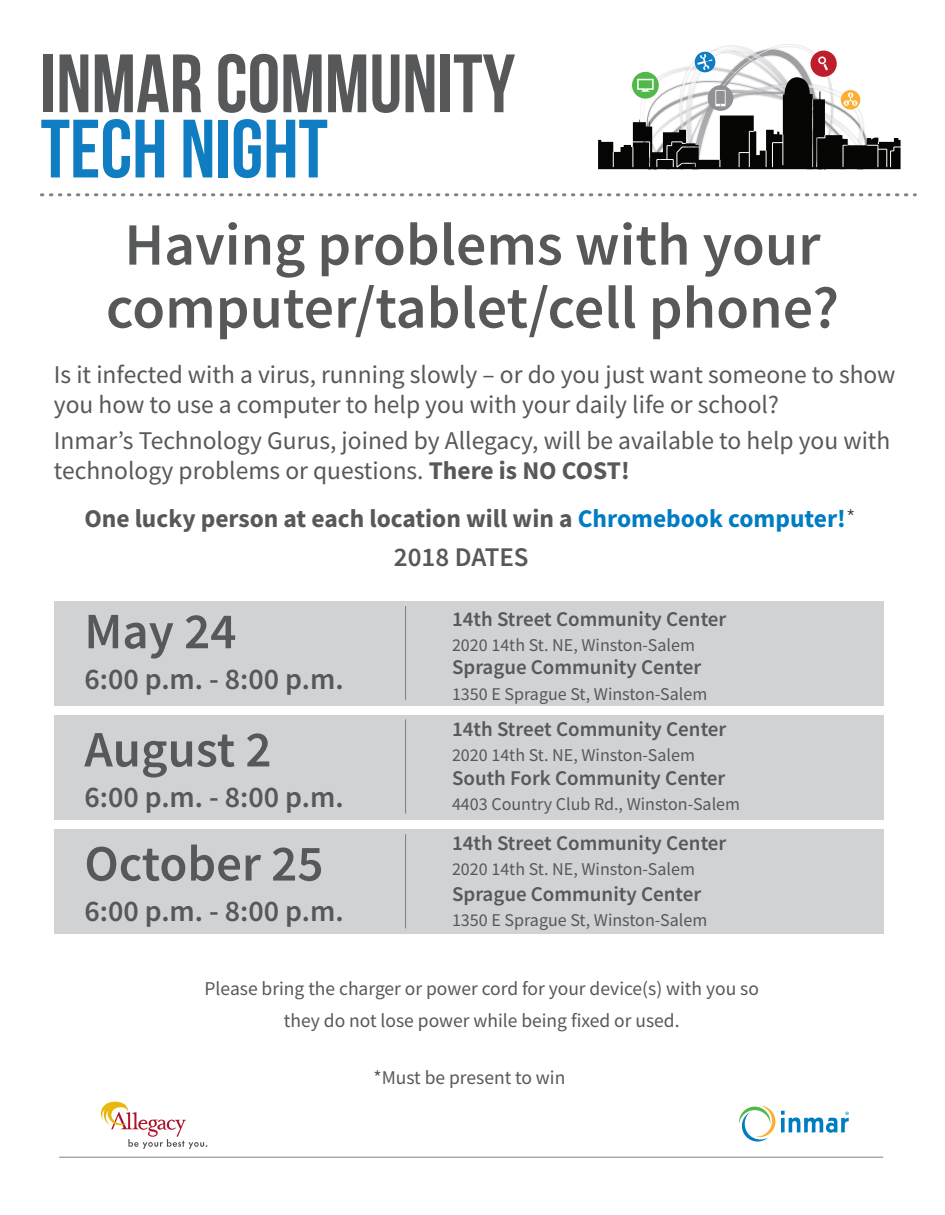
<style>
.page{position:relative;width:945px;height:1215px;background:#fff}
.page>*{position:absolute;margin:0;border:0;box-sizing:border-box;transform-origin:0 0}
.t1{font:82.5px "Bebas Neue";color:#57585a}
.t2{font:82.5px "Bebas Neue";color:#107dc2}
.t3{font:600 60px/63px "Source Sans Pro";color:#57585a;text-align:center}
.t4{font:600 51px "Source Sans Pro";color:#57585a}
.t5{font:600 30px "Source Sans Pro";color:#57585a}
.t6{font:600 27px "Source Sans Pro";color:#57585a}
.t7{font:25.5px/30px "Source Sans Pro";color:#57585a}
.t8{font:700 25.5px "Source Sans Pro";color:#57585a}
.t9{font:600 21px "Source Sans Pro";color:#57585a}
.t10{font:19.5px/32px "Source Sans Pro";color:#57585a;text-align:center}
.t11{font:18px "Source Sans Pro";color:#57585a}
.s1{font-weight:700}
.s2{color:#007cc2}
.s3{font-weight:300;color:#3e3e3f}
</style>
<div class="page">
<svg style="left:739px;top:1106px;width:110px;height:36px"></svg>
<hr style="left:59px;top:1157px;width:824px;height:1px;background:#7f8086">
<svg style="left:101px;top:1102px;width:106px;height:47px"></svg>
<svg style="left:41px;top:44px;width:874px;height:153px"></svg>
<div style="left:54px;top:715px;width:829px;height:105px;background:#d1d2d4"></div>
<div style="left:54px;top:601px;width:829px;height:104px;background:#d1d2d4"></div>
<hr style="left:405px;top:606px;width:1px;height:94px;background:#7f8086">
<hr style="left:405px;top:719px;width:1px;height:95px;background:#7f8086">
<div style="left:54px;top:829px;width:829px;height:105px;background:#d1d2d4"></div>
<hr style="left:405px;top:834px;width:1px;height:94px;background:#7f8086">
<h1 class="t1" style="left:41px;top:38px;width:476px">INMAR COMMUNITY</h1>
<h1 class="t2" style="left:41px;top:104px;width:289px">TECH NIGHT</h1>
<h2 class="t3" style="left:106px;top:213px;width:735px">Having problems with your computer/tablet/cell phone?</h2>
<p class="t7" style="left:54px;top:359px;width:843px">Is it infected with a virus, running slowly – or do you just want someone to show you how to use a computer to help you with your daily life or school?</p>
<p class="t7" style="left:54px;top:426px;width:838px">Inmar’s Technology Gurus, joined by Allegacy, will be available to help you with technology problems or questions. <span class="s1">There is NO COST!</span></p>
<p class="t8" style="left:84px;top:501px;width:773px">One lucky person at each location will win a <span class="s2">Chromebook computer!</span><span class="s3">*</span></p>
<h3 class="t4" style="left:84px;top:598px;width:154px">May 24</h3>
<p class="t5" style="left:84px;top:659px;width:261px">6:00 p.m. - 8:00 p.m.</p>
<h3 class="t4" style="left:84px;top:716px;width:189px">August 2</h3>
<p class="t5" style="left:84px;top:777px;width:261px">6:00 p.m. - 8:00 p.m.</p>
<h3 class="t4" style="left:84px;top:830px;width:241px">October 25</h3>
<p class="t5" style="left:84px;top:891px;width:261px">6:00 p.m. - 8:00 p.m.</p>
<p class="t6" style="left:394px;top:540px;width:136px">2018 DATES</p>
<p class="t9" style="left:452px;top:605px;width:276px">14th Street Community Center</p>
<p class="t11" style="left:452px;top:634px;width:244px">2020 14th St. NE, Winston-Salem</p>
<p class="t9" style="left:452px;top:654px;width:251px">Sprague Community Center</p>
<p class="t11" style="left:452px;top:683px;width:257px">1350 E Sprague St, Winston-Salem</p>
<p class="t9" style="left:452px;top:715px;width:276px">14th Street Community Center</p>
<p class="t11" style="left:452px;top:744px;width:244px">2020 14th St. NE, Winston-Salem</p>
<p class="t9" style="left:452px;top:764px;width:275px">South Fork Community Center</p>
<p class="t11" style="left:452px;top:793px;width:290px">4403 Country Club Rd., Winston-Salem</p>
<p class="t9" style="left:452px;top:829px;width:276px">14th Street Community Center</p>
<p class="t11" style="left:452px;top:858px;width:244px">2020 14th St. NE, Winston-Salem</p>
<p class="t9" style="left:452px;top:880px;width:251px">Sprague Community Center</p>
<p class="t11" style="left:452px;top:909px;width:257px">1350 E Sprague St, Winston-Salem</p>
<p class="t10" style="left:205px;top:973px;width:556px">Please bring the charger or power cord for your device(s) with you so they do not lose power while being fixed or used.</p>
<p class="t10" style="left:374px;top:1061px;width:193px">*Must be present to win</p>
</div>
